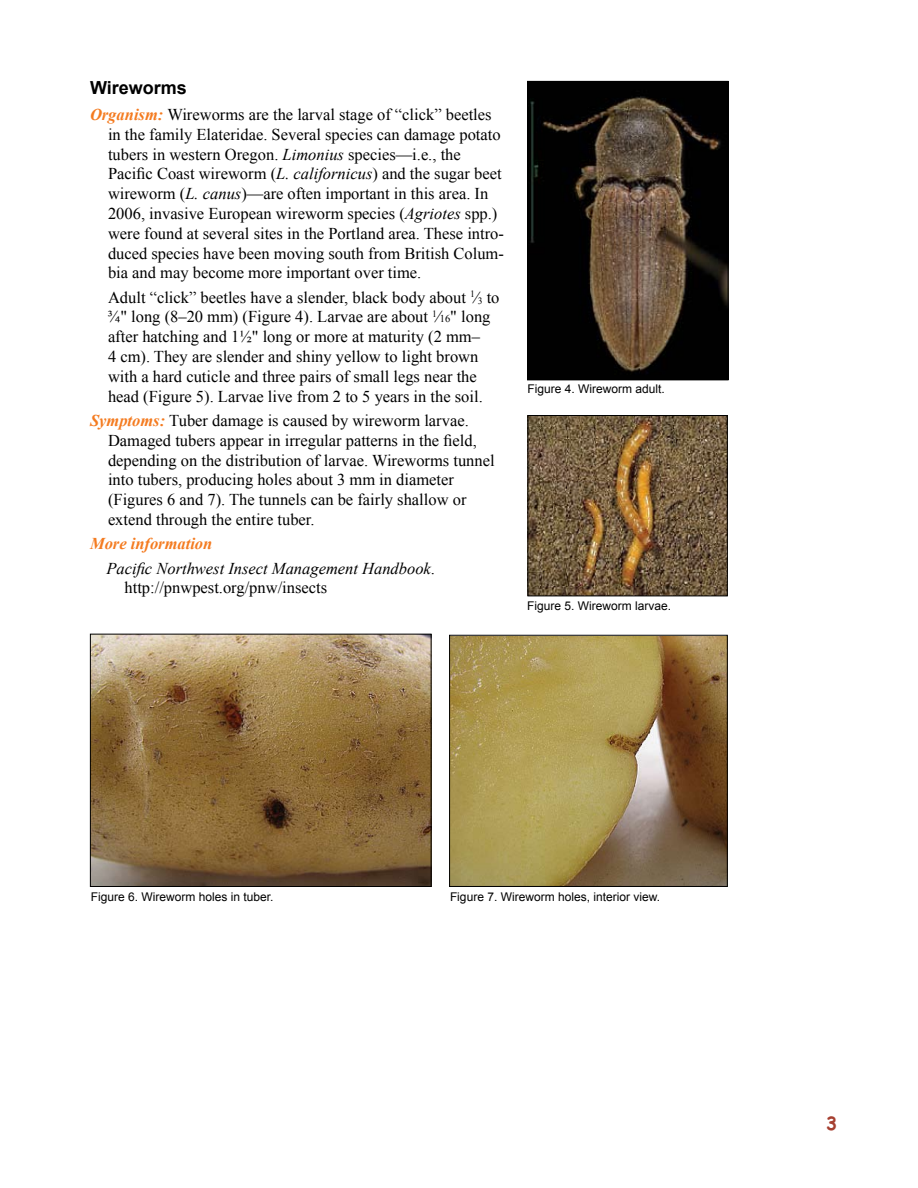
<style>
.page{position:relative;width:918px;height:1188px;background:#fff}
.page>*{position:absolute;margin:0;border:0;box-sizing:border-box;transform-origin:0 0}
.t1{font:700 18px "Arial";color:#000}
.t2{font:16.5px/19.8px "Times New Roman";color:#000}
.t3{font:italic 16.5px/24.3px "Times New Roman";color:#000}
.t4{font:12px "Arial";color:#000}
.s1{font-weight:700;font-style:italic;color:#f47b20}
.s2{font-style:italic}
.s3{font-size:9.6px}
.s4{font-size:10.5px}
.s5{font-weight:700;color:#f47b20}
.s6{font-style:normal}
</style>
<div class="page">
<img style="left:529px;top:83px;width:197px;height:295px">
<div style="left:527px;top:81px;width:201px;height:299px;border:1px solid #000"></div>
<img style="left:530px;top:417px;width:196px;height:177px">
<div style="left:528px;top:415px;width:200px;height:181px;border:1px solid #000"></div>
<img style="left:92px;top:636px;width:338px;height:249px">
<div style="left:90px;top:634px;width:342px;height:253px;border:1px solid #000"></div>
<img style="left:451px;top:637px;width:275px;height:248px">
<div style="left:449px;top:635px;width:279px;height:252px;border:1px solid #000"></div>
<p class="t1" style="left:90px;top:78px;width:98px">Wireworms</p>
<p class="t2" style="left:108px;top:104px;width:398px;text-indent:-18px"><span class="s1">Organism:</span> Wireworms are the larval stage of “click” beetles in the family Elateridae. Several species can damage potato tubers in western Oregon. <span class="s2">Limonius</span> species—i.e., the Pacific Coast wireworm (<span class="s2">L. californicus</span>) and the sugar beet wireworm (<span class="s2">L. canus</span>)—are often important in this area. In 2006, invasive European wireworm species (<span class="s2">Agriotes</span> spp.) were found at several sites in the Portland area. These intro&shy;duced species have been moving south from British Colum&shy;bia and may become more important over time.</p>
<p class="t2" style="left:108px;top:287px;width:393px">Adult “click” beetles have a slender, black body about <sup>1</sup>⁄<span class="s3">3</span> to ¾" long (8–20 mm) (Figure 4). Larvae are about <sup>1</sup>⁄<span class="s4">16</span>" long after hatching and 1½" long or more at maturity (2 mm–<br>4 cm). They are slender and shiny yellow to light brown with a hard cuticle and three pairs of small legs near the head (Figure 5). Larvae live from 2 to 5 years in the soil.</p>
<p class="t2" style="left:108px;top:410px;width:388px;text-indent:-18px"><span class="s1">Symptoms:</span> Tuber damage is caused by wireworm larvae.<br>Damaged tubers appear in irregular patterns in the field, depending on the distribution of larvae. Wireworms tunnel into tubers, producing holes about 3 mm in diameter (-Figures 6 and 7). The tunnels can be fairly shallow or extend through the entire tuber.</p>
<p class="t3" style="left:106px;top:531px;width:330px;text-indent:-16px"><span class="s5">More information<br></span>Pacific Northwest Insect Management Handbook<span class="s6">.</span></p>
<p class="t2" style="left:124px;top:578px;width:204px">http://pnwpest.org/pnw/insects</p>
<p class="t4" style="left:528px;top:383px;width:139px">Figure 4. Wireworm adult.</p>
<p class="t4" style="left:527px;top:599px;width:146px">Figure 5. Wireworm larvae.</p>
<p class="t4" style="left:91px;top:890px;width:184px">Figure 6. Wireworm holes in tuber.</p>
<p class="t4" style="left:450px;top:890px;width:212px">Figure 7. Wireworm holes, interior view.</p>
</div>
